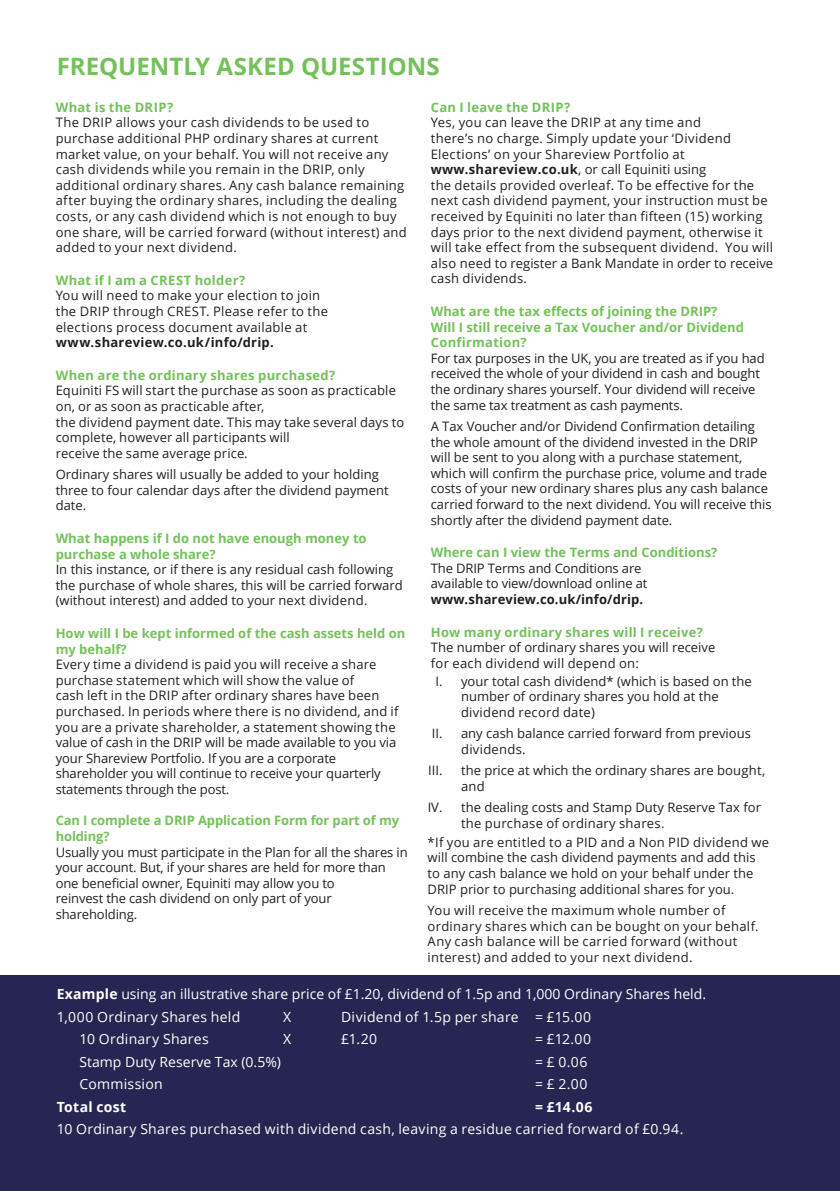
<style>
.page{position:relative;width:840px;height:1191px;background:#fff}
.page>*{position:absolute;margin:0;border:0;box-sizing:border-box;transform-origin:0 0}
.t1{font:700 24px "Open Sans";letter-spacing:.005em;color:#74c15b}
.t2{font:14px "Open Sans";letter-spacing:.02em;color:#fff}
.t3{font:14px "Open Sans";color:#fff}
.t4{font:700 14px "Open Sans";letter-spacing:.02em;color:#fff}
.Paragraph_Style_1{font:13px/15.6px "Open Sans";letter-spacing:.005em;color:#231f20}
.Paragraph_Style_1-2{font:13px/15.6px "Open Sans";letter-spacing:.025em;color:#231f20}
.Body_Text{font:13px/15.6px "Open Sans";color:#231f20}
.Body_Text-2{font:13px/15.6px "Open Sans";letter-spacing:.025em;color:#231f20}
.s1{font-weight:700;color:#74c15b}
.s2{font-weight:700}
.s3{font-weight:700;color:#77c15c}
</style>
<div class="page">
<div style="left:0;top:975px;width:839px;height:216px;background:#272552"></div>
<p class="t1" style="left:57px;top:49px;width:384px">FREQUENTLY ASKED QUESTIONS</p>
<p class="Paragraph_Style_1-2" style="left:56px;top:99px;width:352px"><span class="s1">What is the DRIP?<br></span>The DRIP allows your cash dividends to be used to purchase additional PHP ordinary shares at current market value, on your behalf. You will not receive any cash dividends while you remain in the DRIP, only additional ordinary shares. Any cash balance remaining after buying the ordinary shares, including the dealing costs, or any cash dividend which is not enough to buy one share, will be carried forward (without interest) and added to your next dividend.</p>
<p class="Paragraph_Style_1-2" style="left:56px;top:272px;width:274px"><span class="s1">What if I am a CREST holder?<br></span>You will need to make your election to join the DRIP through CREST. Please refer to the elections process document available at <span class="s2">www.shareview.co.uk/info/drip.</span></p>
<p class="Paragraph_Style_1" style="left:56px;top:367px;width:350px"><span class="s1">When are the ordinary shares purchased?<br></span>Equiniti FS will start the purchase as soon as practicable on, or as soon as practicable after,<br>the dividend payment date. This may take several days to complete, however all participants will<br>receive the same average price.</p>
<p class="Paragraph_Style_1" style="left:56px;top:466px;width:334px">Ordinary shares will usually be added to your holding three to four calendar days after the dividend payment date.</p>
<p class="Paragraph_Style_1" style="left:56px;top:530px;width:348px"><span class="s1">What happens if I do not have enough money to purchase a whole share?<br></span>In this instance, or if there is any residual cash following the purchase of whole shares, this will be carried forward (without interest) and added to your next dividend.</p>
<p class="Paragraph_Style_1" style="left:56px;top:625px;width:351px"><span class="s3">How will I be kept informed of the cash assets held on my behalf?<br></span>Every time a dividend is paid you will receive a share purchase statement which will show the value of<br>cash left in the DRIP after ordinary shares have been purchased. In periods where there is no dividend, and if you are a private shareholder, a statement showing the value of cash in the DRIP will be made available to you via your Shareview Portfolio. If you are a corporate shareholder you will continue to receive your quarterly statements through the post.</p>
<p class="Paragraph_Style_1" style="left:56px;top:812px;width:353px"><span class="s3">Can I complete a DRIP Application Form for part of my holding?<br></span>Usually you must participate in the Plan for all the shares in your account. But, if your shares are held for more than one beneficial owner, Equiniti may allow you to<br>reinvest the cash dividend on only part of your shareholding.</p>
<p class="Paragraph_Style_1" style="left:430px;top:99px;width:344px"><span class="s1">Can I leave the DRIP?<br></span>Yes, you can leave the DRIP at any time and<br>there’s no charge. Simply update your ‘Dividend Elections’ on your Shareview Portfolio at <span class="s2">www.shareview.co.uk</span>, or call Equiniti using<br>the details provided overleaf. To be effective for the next cash dividend payment, your instruction must be received by Equiniti no later than fifteen (15) working days prior to the next dividend payment, otherwise it will take effect from the subsequent dividend. You will also need to register a Bank Mandate in order to receive cash dividends.</p>
<p class="Paragraph_Style_1" style="left:430px;top:303px;width:335px"><span class="s1">What are the tax effects of joining the DRIP?<br>Will I still receive a Tax Voucher and/or Dividend Confirmation?<br></span>For tax purposes in the UK, you are treated as if you had received the whole of your dividend in cash and bought the ordinary shares yourself. Your dividend will receive the same tax treatment as cash payments.</p>
<p class="Paragraph_Style_1" style="left:430px;top:418px;width:342px">A Tax Voucher and/or Dividend Confirmation detailing the whole amount of the dividend invested in the DRIP will be sent to you along with a purchase statement, which will confirm the purchase price, volume and trade costs of your new ordinary shares plus any cash balance carried forward to the next dividend. You will receive this shortly after the dividend payment date.</p>
<p class="Paragraph_Style_1" style="left:430px;top:544px;width:288px"><span class="s1">Where can I view the Terms and Conditions?<br></span>The DRIP Terms and Conditions are<br>available to view/download online at <span class="s2">www.shareview.co.uk/info/drip.</span></p>
<p class="Paragraph_Style_1" style="left:430px;top:624px;width:286px"><span class="s1">How many ordinary shares will I receive?<br></span>The number of ordinary shares you will receive for each dividend will depend on:</p>
<p class="Body_Text" style="left:461px;top:673px;width:292px;text-indent:-26px">I. your total cash dividend* (which is based on the number of ordinary shares you hold at the dividend record date)</p>
<p class="Body_Text" style="left:461px;top:725px;width:291px;text-indent:-29px">II. any cash balance carried forward from previous dividends.</p>
<p class="Body_Text" style="left:428px;top:762px;width:16px">III.</p>
<p class="Body_Text" style="left:461px;top:762px;width:305px">the price at which the ordinary shares are bought, and</p>
<p class="Body_Text" style="left:461px;top:799px;width:301px;text-indent:-33px">IV. the dealing costs and Stamp Duty Reserve Tax for the purchase of ordinary shares.</p>
<p class="Body_Text" style="left:427px;top:834px;width:343px">*If you are entitled to a PID and a Non PID dividend we will combine the cash dividend payments and add this to any cash balance we hold on your behalf under the DRIP prior to purchasing additional shares for you.</p>
<p class="Body_Text-2" style="left:427px;top:902px;width:332px">You will receive the maximum whole number of ordinary shares which can be bought on your behalf.<br>Any cash balance will be carried forward (without interest) and added to your next dividend.</p>
<p class="t3" style="left:57px;top:984px;width:650px"><span class="s2">Example</span> using an illustrative share price of £1.20, dividend of 1.5p and 1,000 Ordinary Shares held.</p>
<p class="t2" style="left:57px;top:1007px;width:185px">1,000 Ordinary Shares held</p>
<p class="t2" style="left:283px;top:1007px;width:10px">X</p>
<p class="t2" style="left:341px;top:1007px;width:251px">Dividend of 1.5p per share = £15.00</p>
<p class="t2" style="left:79px;top:1029px;width:131px">10 Ordinary Shares</p>
<p class="t2" style="left:283px;top:1029px;width:10px">X</p>
<p class="t2" style="left:341px;top:1029px;width:37px">£1.20</p>
<p class="t2" style="left:535px;top:1029px;width:57px">= £12.00</p>
<p class="t2" style="left:535px;top:1052px;width:54px">= £ 0.06</p>
<p class="t2" style="left:535px;top:1074px;width:54px">= £ 2.00</p>
<p class="t4" style="left:57px;top:1096px;width:71px">Total cost</p>
<p class="t4" style="left:535px;top:1096px;width:59px">= £14.06</p>
<p class="t2" style="left:57px;top:1119px;width:627px">10 Ordinary Shares purchased with dividend cash, leaving a residue carried forward of £0.94.</p>
</div>
